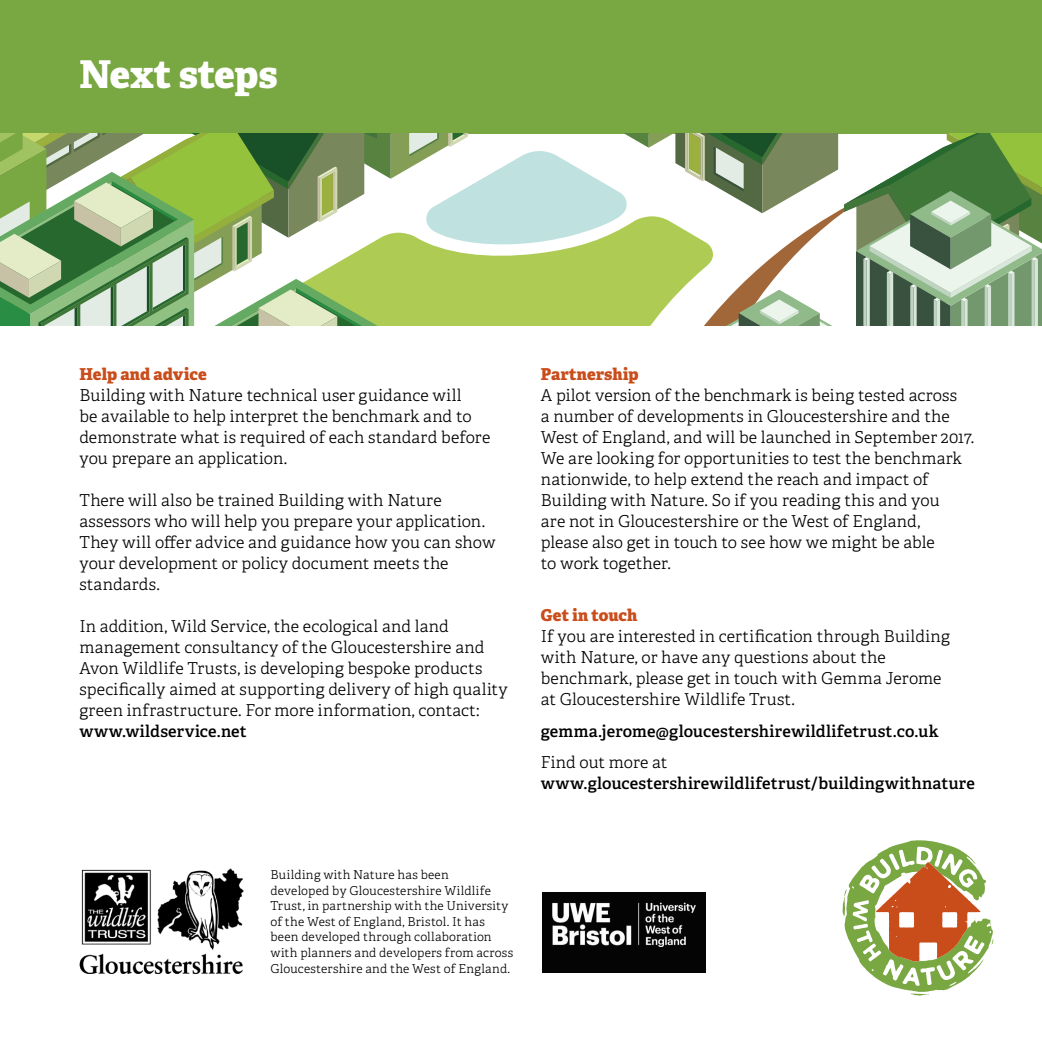
<style>
.page{position:relative;width:1042px;height:1042px;background:#fff}
.page>*{position:absolute;margin:0;border:0;box-sizing:border-box;transform-origin:0 0}
.t1{font:800 38.32px "Adelle";letter-spacing:-.005em;color:#fff}
.t2{font:300 16.45px/21px "Adelle";letter-spacing:.01em;color:#000}
.t3{font:600 16.45px "Adelle";letter-spacing:.015em;color:#000}
.t4{font:800 16.45px "Adelle";letter-spacing:.005em;color:#c94d1b}
.t5{font:300 12.25px/15.6px "Adelle";letter-spacing:.02em;color:#000}
</style>
<div class="page">
<div style="left:0;top:0;width:1042px;height:134px;background:#79a742"></div>
<svg style="left:0;top:134px;width:1042px;height:191px"></svg>
<svg style="left:842px;top:840px;width:151px;height:155px"></svg>
<img style="left:79px;top:868px;width:164px;height:105px">
<img style="left:542px;top:892px;width:164px;height:80px">
<h1 class="t1" style="left:79px;top:46px;width:200px">Next steps</h1>
<p class="t4" style="left:79px;top:361px;width:129px">Help and advice</p>
<p class="t2" style="left:79px;top:384px;width:412px">Building with Nature technical user guidance will<br>be available to help interpret the benchmark and to demonstrate what is required of each standard before you prepare an application.</p>
<p class="t2" style="left:79px;top:489px;width:418px">There will also be trained Building with Nature assessors who will help you prepare your application.<br>They will offer advice and guidance how you can show your development or policy document meets the standards.</p>
<p class="t2" style="left:79px;top:615px;width:430px">In addition, Wild Service, the ecological and land management consultancy of the Gloucestershire and Avon Wildlife Trusts, is developing bespoke products specifically aimed at supporting delivery of high quality green infrastructure. For more information, contact:</p>
<p class="t3" style="left:79px;top:719px;width:169px">www.wildservice.net</p>
<p class="t4" style="left:541px;top:361px;width:99px">Partnership</p>
<p class="t2" style="left:541px;top:384px;width:435px">A pilot version of the benchmark is being tested across<br>a number of developments in Gloucestershire and the West of England, and will be launched in September 2017.<br>We are looking for opportunities to test the benchmark nationwide, to help extend the reach and impact of Building with Nature. So if you reading this and you<br>are not in Gloucestershire or the West of England,<br>please also get in touch to see how we might be able<br>to work together.</p>
<p class="t4" style="left:541px;top:603px;width:98px">Get in touch</p>
<p class="t2" style="left:541px;top:625px;width:410px">If you are interested in certification through Building with Nature, or have any questions about the benchmark, please get in touch with Gemma Jerome at Gloucestershire Wildlife Trust.</p>
<p class="t3" style="left:541px;top:719px;width:399px">gemma.jerome@gloucestershirewildlifetrust.co.uk</p>
<p class="t2" style="left:541px;top:751px;width:128px">Find out more at</p>
<p class="t3" style="left:541px;top:771px;width:436px">www.gloucestershirewildlifetrust/buildingwithnature</p>
<p class="t5" style="left:270px;top:866px;width:244px">Building with Nature has been<br>developed by Gloucestershire Wildlife Trust, in partnership with the University of the West of England, Bristol. It has been developed through collaboration with planners and developers from across Gloucestershire and the West of England.</p>
</div>
